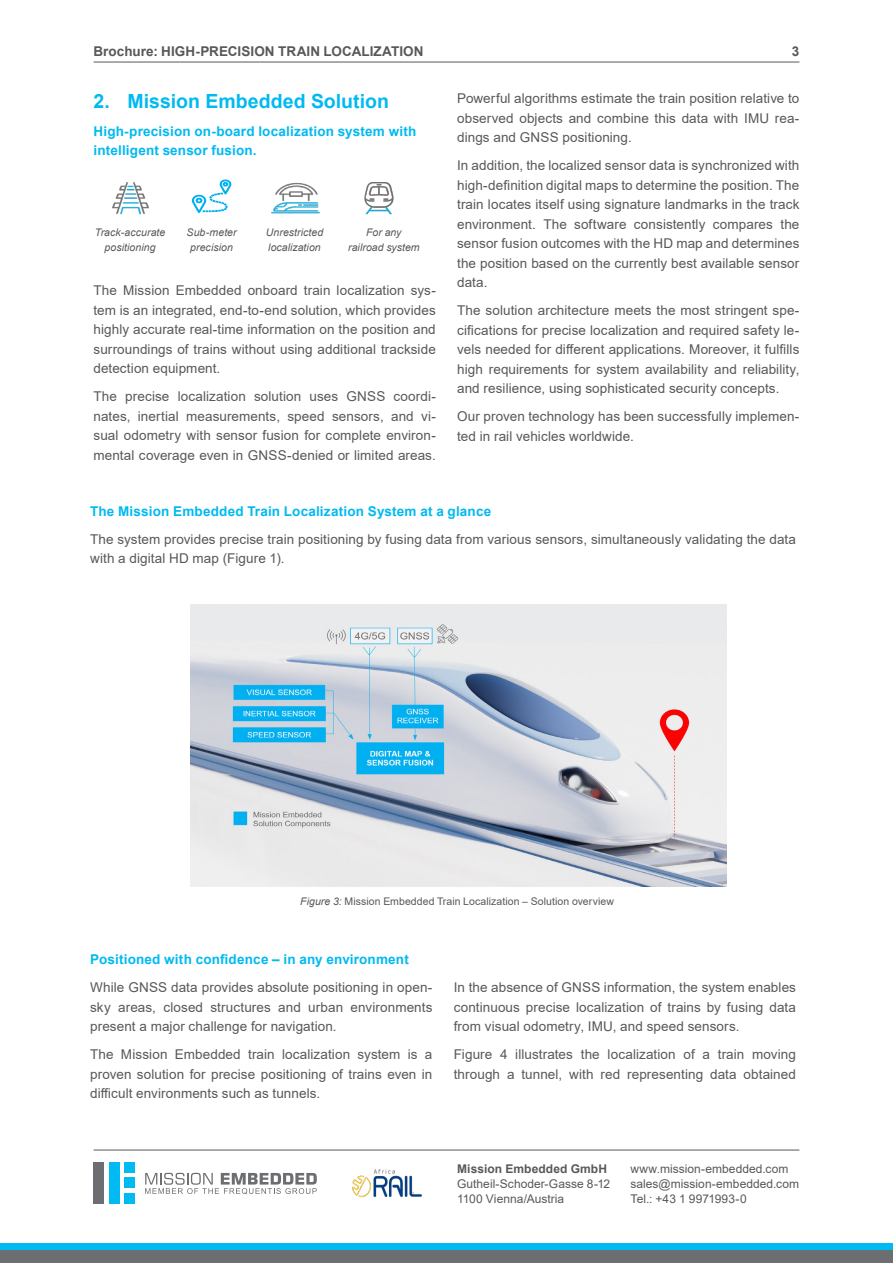
<style>
.page{position:relative;width:893px;height:1263px;background:#fff}
.page>*{position:absolute;margin:0;border:0;box-sizing:border-box;transform-origin:0 0}
.t1{font:700 19.5px "Arial";color:#00baf1}
.t2{font:13.5px/19.5px "Arial";letter-spacing:.005em;color:#57585a;text-align:justify}
.t3{font:700 13.5px/19.5px "Arial";letter-spacing:.01em;color:#00baf1}
.t4{font:700 13.5px "Arial";letter-spacing:.005em;color:#57585a}
.t5{font:12px/15px "Arial";letter-spacing:.005em;color:#57585a}
.t6{font:700 12px "Arial";letter-spacing:.01em;color:#57585a}
.t7{font:italic 10.5px/15px "Arial";letter-spacing:.005em;color:#57585a;text-align:center}
.t8{font:10.5px "Arial";letter-spacing:.01em;color:#57585a}
.s1{font-style:italic}
</style>
<div class="page">
<img style="left:191px;top:605px;width:535px;height:282px">
<svg style="left:145px;top:1173px;width:172px;height:21px"></svg>
<div style="left:94px;top:1162px;width:10px;height:41px;background:#6d6e71"></div>
<div style="left:109px;top:1162px;width:10px;height:41px;background:#00baf1"></div>
<div style="left:124px;top:1162px;width:11px;height:10px;background:#00baf1"></div>
<div style="left:124px;top:1177px;width:11px;height:11px;background:#00baf1"></div>
<div style="left:124px;top:1193px;width:11px;height:10px;background:#00baf1"></div>
<hr style="left:94px;top:1150px;width:705px;height:1px;background:#57585a">
<img style="left:112px;top:182px;width:37px;height:32px">
<hr style="left:94px;top:62px;width:705px;height:1px;background:#57585a">
<div style="left:0;top:1250px;width:893px;height:13px;background:#6d6e71"></div>
<div style="left:0;top:1244px;width:893px;height:6px;background:#00baf1"></div>
<svg style="left:192px;top:179px;width:39px;height:34px"></svg>
<img style="left:271px;top:182px;width:49px;height:32px">
<img style="left:364px;top:182px;width:30px;height:32px">
<img style="left:346px;top:1149px;width:82px;height:49px">
<p class="t4" style="left:94px;top:46px;width:331px">Brochure: HIGH-PRECISION TRAIN LOCALIZATION</p>
<p class="t4" style="left:792px;top:46px;width:9px">3</p>
<h1 class="t1" style="left:94px;top:94px;width:297px">2. Mission Embedded Solution</h1>
<p class="t3" style="left:94px;top:122px;width:324px">High-precision on-board localization system with intelligent sensor fusion.</p>
<p class="t7" style="left:95px;top:225px;width:72px">Track-accurate positioning</p>
<p class="t7" style="left:187px;top:226px;width:51px">Sub-meter precision</p>
<p class="t7" style="left:266px;top:226px;width:59px;text-align:left">Unrestricted localization</p>
<p class="t7" style="left:348px;top:226px;width:73px">For any railroad system</p>
<p class="t2" style="left:94px;top:281px;width:344px">The Mission Embedded onboard train localization sys&shy;tem is an integrated, end-to-end solution, which provides highly accurate real-time information on the position and surroundings of trains without using additional trackside detection equipment.</p>
<p class="t2" style="left:94px;top:388px;width:344px">The precise localization solution uses GNSS coordi&shy;nates, inertial measurements, speed sensors, and vi&shy;sual odometry with sensor fusion for complete environ&shy;mental coverage even in GNSS-denied or limited areas.</p>
<p class="t2" style="left:457px;top:89px;width:344px">Powerful algorithms estimate the train position relative to observed objects and combine this data with IMU rea&shy;dings and GNSS positioning.</p>
<p class="t2" style="left:457px;top:157px;width:344px">In addition, the localized sensor data is synchronized with high-definition digital maps to determine the position. The train locates itself using signature landmarks in the track environment. The software consistently compares the sensor fusion outcomes with the HD map and determines the position based on the currently best available sensor data.</p>
<p class="t2" style="left:457px;top:302px;width:344px">The solution architecture meets the most stringent spe&shy;cifications for precise localization and required safety le&shy;vels needed for different applications. Moreover, it fulfills high requirements for system availability and reliability, and resilience, using sophisticated security concepts.</p>
<p class="t2" style="left:457px;top:407px;width:344px">Our proven technology has been successfully implemen&shy;ted in rail vehicles worldwide.</p>
<p class="t3" style="left:90px;top:503px;width:403px">The Mission Embedded Train Localization System at a glance</p>
<p class="t2" style="left:90px;top:529px;width:707px">The system provides precise train positioning by fusing data from various sensors, simultaneously validating the data with a digital HD map (Figure 1).</p>
<p class="t8" style="left:300px;top:894px;width:315px"><span class="s1">Figure 3:</span> Mission Embedded Train Localization – Solution overview</p>
<p class="t3" style="left:90px;top:950px;width:320px">Positioned with confidence – in any environment</p>
<p class="t2" style="left:90px;top:978px;width:344px">While GNSS data provides absolute positioning in open&shy;sky areas, closed structures and urban environments present a major challenge for navigation.</p>
<p class="t2" style="left:90px;top:1045px;width:344px">The Mission Embedded train localization system is a proven solution for precise positioning of trains even in difficult environments such as tunnels.</p>
<p class="t2" style="left:454px;top:979px;width:344px">In the absence of GNSS information, the system enables continuous precise localization of trains by fusing data from visual odometry, IMU, and speed sensors.</p>
<p class="t2" style="left:454px;top:1045px;width:344px">Figure 4 illustrates the localization of a train moving through a tunnel, with red representing data obtained</p>
<p class="t6" style="left:457px;top:1164px;width:151px">Mission Embedded GmbH</p>
<p class="t5" style="left:457px;top:1178px;width:155px">Gutheil-Schoder-Gasse 8-12<br>1100 Vienna/Austria</p>
<p class="t5" style="left:630px;top:1163px;width:170px">www.mission-embedded.com sales@mission-embedded.com<br>Tel.: +43 1 9971993-0</p>
</div>
